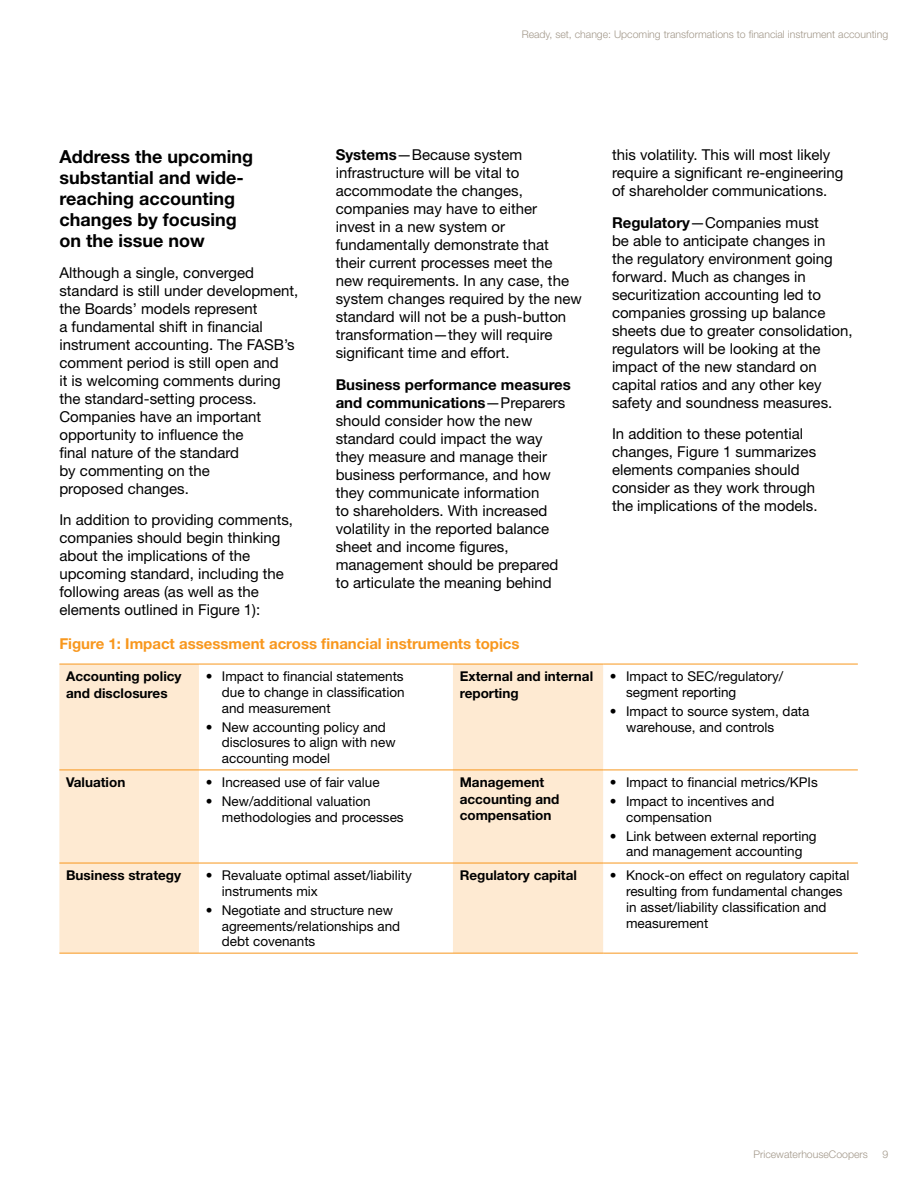
<style>
.page{position:relative;width:918px;height:1188px;background:#fff}
.page>*{position:absolute;margin:0;border:0;box-sizing:border-box;transform-origin:0 0}
.t1{font:700 18px/21px "Helvetica Neue";color:#000}
.t2{font:15px/18px "Helvetica Neue";color:#000}
.t3{font:700 15px "Helvetica Neue";color:#f8971d}
.t4{font:13.5px/15.8px "Helvetica Neue";color:#000}
.t5{font:700 13.5px/16.5px "Helvetica Neue";color:#000}
.t6{font:300 10.5px "Helvetica Neue";color:#a2988a}
.s1{font-weight:700}
</style>
<div class="page">
<svg style="left:59px;top:665px;width:544px;height:288px;fill:#feead2"></svg>
<hr style="left:59px;top:664px;width:140px;height:1px;background:#f8971d">
<hr style="left:199px;top:664px;width:254px;height:1px;background:#f8971d">
<hr style="left:453px;top:664px;width:150px;height:1px;background:#f8971d">
<hr style="left:603px;top:664px;width:255px;height:1px;background:#f8971d">
<hr style="left:59px;top:770px;width:140px;height:1px;background:#f8971d">
<hr style="left:199px;top:770px;width:254px;height:1px;background:#f8971d">
<hr style="left:453px;top:770px;width:150px;height:1px;background:#f8971d">
<hr style="left:603px;top:770px;width:255px;height:1px;background:#f8971d">
<hr style="left:59px;top:863px;width:140px;height:1px;background:#f8971d">
<hr style="left:199px;top:863px;width:254px;height:1px;background:#f8971d">
<hr style="left:453px;top:863px;width:150px;height:1px;background:#f8971d">
<hr style="left:603px;top:863px;width:255px;height:1px;background:#f8971d">
<hr style="left:59px;top:953px;width:140px;height:1px;background:#f8971d">
<hr style="left:199px;top:953px;width:254px;height:1px;background:#f8971d">
<hr style="left:453px;top:953px;width:150px;height:1px;background:#f8971d">
<hr style="left:603px;top:953px;width:255px;height:1px;background:#f8971d">
<p class="t6" style="left:522px;top:28px;width:368px">Ready, set, change: Upcoming transformations to financial instrument accounting</p>
<p class="t1" style="left:59px;top:145px;width:195px">Address the upcoming substantial and wide&shy;reaching accounting changes by focusing on the issue now</p>
<p class="t2" style="left:59px;top:263px;width:240px">Although a single, converged standard is still under development, the Boards’ models represent<br>a fundamental shift in financial instrument accounting. The FASB’s comment period is still open and<br>it is welcoming comments during the standard-setting process.<br>Companies have an important opportunity to influence the<br>final nature of the standard<br>by commenting on the<br>proposed changes.</p>
<p class="t2" style="left:59px;top:511px;width:235px">In addition to providing comments, companies should begin thinking about the implications of the upcoming standard, including the following areas (as well as the elements outlined in Figure 1):</p>
<p class="t2" style="left:336px;top:146px;width:248px"><span class="s1">Systems</span>—Because system infrastructure will be vital to accommodate the changes, companies may have to either<br>invest in a new system or fundamentally demonstrate that their current processes meet the new requirements. In any case, the system changes required by the new standard will not be a push-button transformation—they will require significant time and effort.</p>
<p class="t2" style="left:336px;top:375px;width:237px"><span class="s1">Business performance measures and communications</span>—Preparers should consider how the new standard could impact the way they measure and manage their business performance, and how they communicate information<br>to shareholders. With increased volatility in the reported balance sheet and income figures, management should be prepared to articulate the meaning behind</p>
<p class="t2" style="left:612px;top:146px;width:233px">this volatility. This will most likely require a significant re-engineering of shareholder communications.</p>
<p class="t2" style="left:612px;top:213px;width:242px"><span class="s1">Regulatory</span>—Companies must<br>be able to anticipate changes in<br>the regulatory environment going forward. Much as changes in securitization accounting led to companies grossing up balance sheets due to greater consolidation, regulators will be looking at the impact of the new standard on capital ratios and any other key safety and soundness measures.</p>
<p class="t2" style="left:612px;top:425px;width:207px">In addition to these potential changes, Figure 1 summarizes elements companies should consider as they work through the implications of the models.</p>
<p class="t3" style="left:59px;top:634px;width:462px">Figure 1: Impact assessment across financial instruments topics</p>
<p class="t5" style="left:66px;top:668px;width:117px">Accounting policy and disclosures</p>
<p class="t4" style="left:222px;top:669px;width:184px;text-align:justify;text-indent:-16px">• Impact to financial statements due to change in classification and measurement</p>
<p class="t4" style="left:222px;top:719px;width:175px;text-indent:-16px">• New accounting policy and disclosures to align with new accounting model</p>
<p class="t5" style="left:460px;top:668px;width:135px">External and internal reporting</p>
<p class="t4" style="left:626px;top:669px;width:159px;text-indent:-16px">• Impact to SEC/regulatory/ segment reporting</p>
<p class="t4" style="left:626px;top:703px;width:185px;text-indent:-16px">• Impact to source system, data warehouse, and controls</p>
<p class="t5" style="left:66px;top:774px;width:61px">Valuation</p>
<p class="t4" style="left:206px;top:774px;width:175px">• Increased use of fair value</p>
<p class="t4" style="left:222px;top:793px;width:183px;text-indent:-16px">• New/additional valuation methodologies and processes</p>
<p class="t5" style="left:66px;top:867px;width:117px">Business strategy</p>
<p class="t4" style="left:222px;top:868px;width:192px;text-indent:-16px">• Revaluate optimal asset/liability instruments mix</p>
<p class="t4" style="left:222px;top:902px;width:180px;text-indent:-16px">• Negotiate and structure new agreements/relationships and debt covenants</p>
<p class="t5" style="left:460px;top:774px;width:101px">Management accounting and compensation</p>
<p class="t4" style="left:610px;top:774px;width:209px">• Impact to financial metrics/KPIs</p>
<p class="t4" style="left:626px;top:793px;width:150px;text-indent:-16px">• Impact to incentives and compensation</p>
<p class="t4" style="left:610px;top:828px;width:208px;text-align:center">• Link between external reporting and management accounting</p>
<p class="t5" style="left:460px;top:867px;width:119px">Regulatory capital</p>
<p class="t4" style="left:626px;top:868px;width:225px;text-indent:-16px">• Knock-on effect on regulatory capital resulting from fundamental changes in asset/liability classification and measurement</p>
<p class="t6" style="left:753px;top:1148px;width:116px">PricewaterhouseCoopers</p>
<p class="t6" style="left:882px;top:1148px;width:7px">9</p>
</div>
